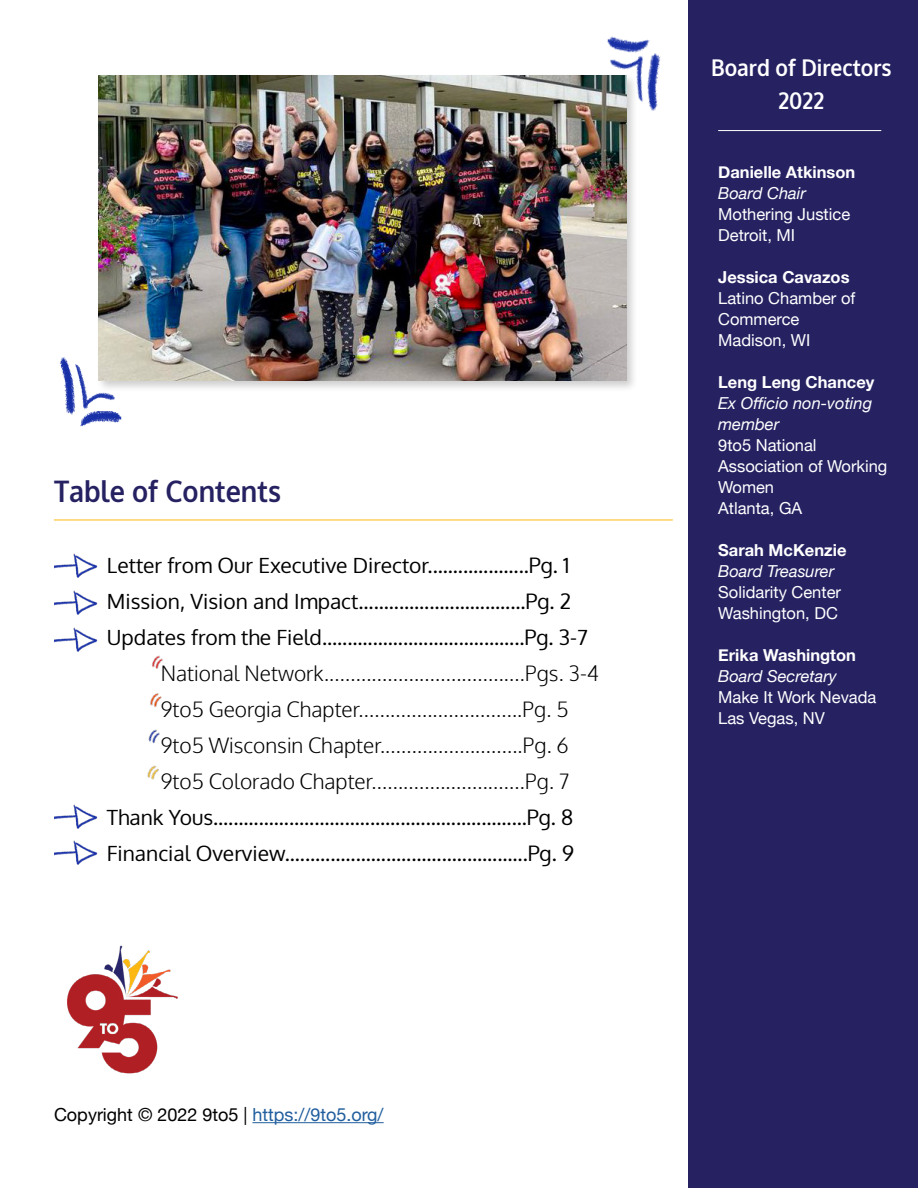
<style>
.page{position:relative;width:918px;height:1188px;background:#fff}
.page>*{position:absolute;margin:0;border:0;box-sizing:border-box;transform-origin:0 0}
.t1{font:700 29.7px "Oxygen";color:#262262;scale:.91 1}
.t2{font:700 23.1px/33px "Oxygen";color:#fff;text-align:center;scale:.91 1}
.t3{font:21px/36px "Oxygen";color:#000}
.t4{font:300 21px/36px "Oxygen";color:#000}
.t5{font:18px "Helvetica Neue";color:#000}
.t6{font:16.5px/21px "Helvetica Neue";color:#fff}
.t7{font:700 16.5px "Helvetica Neue";color:#fff}
.t8{font:italic 16.5px/21px "Helvetica Neue";color:#fff}
.s1{color:#215e9e}
</style>
<div class="page">
<img style="left:67px;top:945px;width:111px;height:129px">
<hr style="left:252px;top:1122px;width:132px;height:1px;background:#215e9e">
<img style="left:54px;top:553px;width:44px;height:99px">
<img style="left:54px;top:804px;width:44px;height:61px">
<hr style="left:54px;top:520px;width:619px;height:1px;background:#fdb813">
<img style="left:148px;top:729px;width:12px;height:15px">
<img style="left:150px;top:693px;width:12px;height:14px">
<img style="left:152px;top:655px;width:13px;height:17px">
<img style="left:147px;top:765px;width:12px;height:15px">
<div style="left:688px;top:0;width:230px;height:1188px;background:#262262"></div>
<div style="left:95px;top:73px;width:544px;height:320px;background:#000;opacity:.2"></div>
<img style="left:99px;top:76px;width:527px;height:304px">
<hr style="left:718px;top:130px;width:163px;height:1px;background:#fff">
<img style="left:583px;top:36px;width:78px;height:89px">
<img style="left:59px;top:345px;width:72px;height:82px">
<h1 class="t1" style="left:54px;top:473px;width:251px">Table of Contents</h1>
<p class="t3" style="left:107px;top:548px;width:482px">Letter from Our Executive Director....................Pg. 1<br>Mission, Vision and Impact.................................Pg. 2<br>Updates from the Field........................................Pg. 3-7</p>
<p class="t4" style="left:161px;top:656px;width:440px">National Network......................................Pgs. 3-4<br>9to5 Georgia Chapter...............................Pg. 5<br>9to5 Wisconsin Chapter...........................Pg. 6<br>9to5 Colorado Chapter.............................Pg. 7</p>
<p class="t3" style="left:107px;top:800px;width:469px">Thank Yous..............................................................Pg. 8<br>Financial Overview................................................Pg. 9</p>
<p class="t5" style="left:54px;top:1102px;width:331px">Copyright © 2022 9to5 | <span class="s1">https://9to5.org/</span></p>
<p class="t2" style="left:711px;top:51px;width:200px">Board of Directors<br>2022</p>
<p class="t7" style="left:718px;top:159px;width:139px">Danielle Atkinson</p>
<p class="t8" style="left:718px;top:184px;width:89px">Board Chair</p>
<p class="t6" style="left:718px;top:205px;width:134px">Mothering Justice<br>Detroit, MI</p>
<p class="t7" style="left:718px;top:264px;width:133px">Jessica Cavazos</p>
<p class="t6" style="left:718px;top:289px;width:139px">Latino Chamber of<br>Commerce<br>Madison, WI</p>
<p class="t7" style="left:718px;top:369px;width:158px">Leng Leng Chancey</p>
<p class="t8" style="left:718px;top:394px;width:156px">Ex Officio non-voting member</p>
<p class="t6" style="left:718px;top:436px;width:171px">9to5 National<br>Association of Working<br>Women<br>Atlanta, GA</p>
<p class="t7" style="left:718px;top:537px;width:130px">Sarah McKenzie</p>
<p class="t8" style="left:718px;top:562px;width:118px">Board Treasurer</p>
<p class="t6" style="left:718px;top:583px;width:124px">Solidarity Center<br>Washington, DC</p>
<p class="t7" style="left:718px;top:642px;width:139px">Erika Washington</p>
<p class="t8" style="left:718px;top:667px;width:120px">Board Secretary</p>
<p class="t6" style="left:718px;top:688px;width:160px">Make It Work Nevada<br>Las Vegas, NV</p>
</div>
